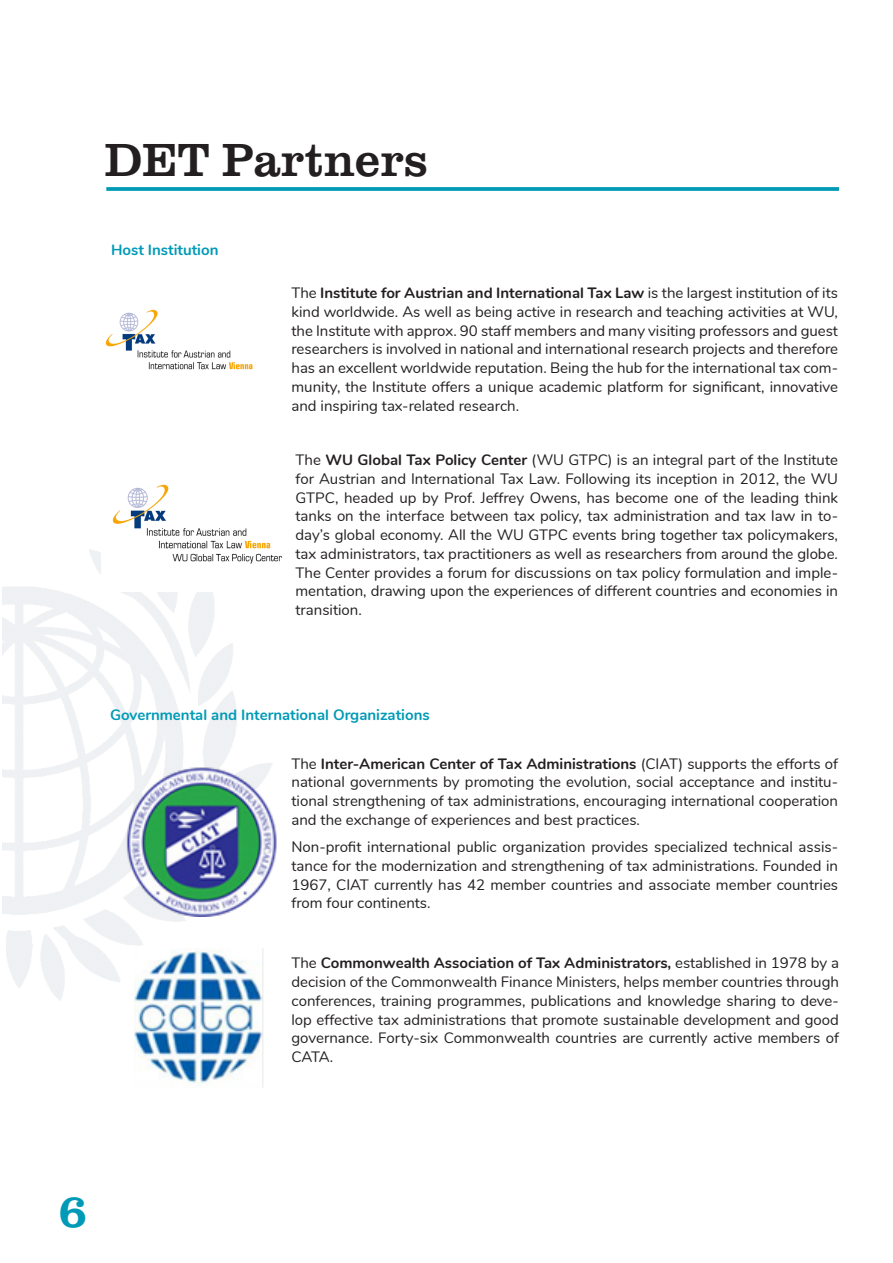
<style>
.page{position:relative;width:893px;height:1263px;background:#fff}
.page>*{position:absolute;margin:0;border:0;box-sizing:border-box;transform-origin:0 0}
.t1{font:48px "Clarendon URW";color:#231f20}
.t2{font:48px "Clarendon URW";color:#009ab7}
.t3{font:15px/18.8px "Nunito";color:#231f20;text-align:justify}
.t4{font:700 15px "Nunito";color:#009ab7}
.s1{font-weight:700}
</style>
<div class="page">
<svg style="left:106px;top:187px;width:733px;height:4px;background:#0f9fbb"></svg>
<img style="left:117px;top:743px;width:159px;height:174px">
<img style="left:135px;top:948px;width:129px;height:139px">
<img style="left:112px;top:484px;width:171px;height:80px">
<img style="left:105px;top:309px;width:148px;height:61px">
<p class="t1" style="left:105px;top:124px;width:325px">DET Partners</p>
<p class="t4" style="left:111px;top:238px;width:109px">Host Institution</p>
<p class="t3" style="left:291px;top:283px;width:548px">The <span class="s1">Institute for Austrian and International Tax Law</span> is the largest institution of its kind worldwide. As well as being active in research and teaching activities at WU, the Institute with approx. 90 staff members and many visiting professors and guest researchers is involved in national and international research projects and therefore has an excellent worldwide reputation. Being the hub for the international tax com&shy;munity, the Institute offers a unique academic platform for significant, innovative and inspiring tax-related research.</p>
<p class="t3" style="left:296px;top:450px;width:544px">The <span class="s1">WU Global Tax Policy Center</span> (WU GTPC) is an integral part of the Institute for Austrian and International Tax Law. Following its inception in 2012, the WU GTPC, headed up by Prof. Jeffrey Owens, has become one of the leading think tanks on the interface between tax policy, tax administration and tax law in to&shy;day’s global economy. All the WU GTPC events bring together tax policymakers, tax administrators, tax practitioners as well as researchers from around the globe.<br>The Center provides a forum for discussions on tax policy formulation and imple&shy;mentation, drawing upon the experiences of different countries and economies in transition.</p>
<p class="t4" style="left:110px;top:703px;width:321px">Governmental and International Organizations</p>
<p class="t3" style="left:291px;top:753px;width:548px">The <span class="s1">Inter-American Center of Tax Administrations</span> (CIAT) supports the efforts of national governments by promoting the evolution, social acceptance and institu&shy;tional strengthening of tax administrations, encouraging international cooperation and the exchange of experiences and best practices.</p>
<p class="t3" style="left:291px;top:836px;width:548px">Non-profit international public organization provides specialized technical assis&shy;tance for the modernization and strengthening of tax administrations. Founded in 1967, CIAT currently has 42 member countries and associate member countries from four continents.</p>
<p class="t3" style="left:291px;top:953px;width:549px">The <span class="s1">Commonwealth Association of Tax Administrators,</span> established in 1978 by a decision of the Commonwealth Finance Ministers, helps member countries through conferences, training programmes, publications and knowledge sharing to deve&shy;lop effective tax administrations that promote sustainable development and good governance. Forty-six Commonwealth countries are currently active members of CATA.</p>
<p class="t2" style="left:58px;top:1175px;width:31px">6</p>
</div>
